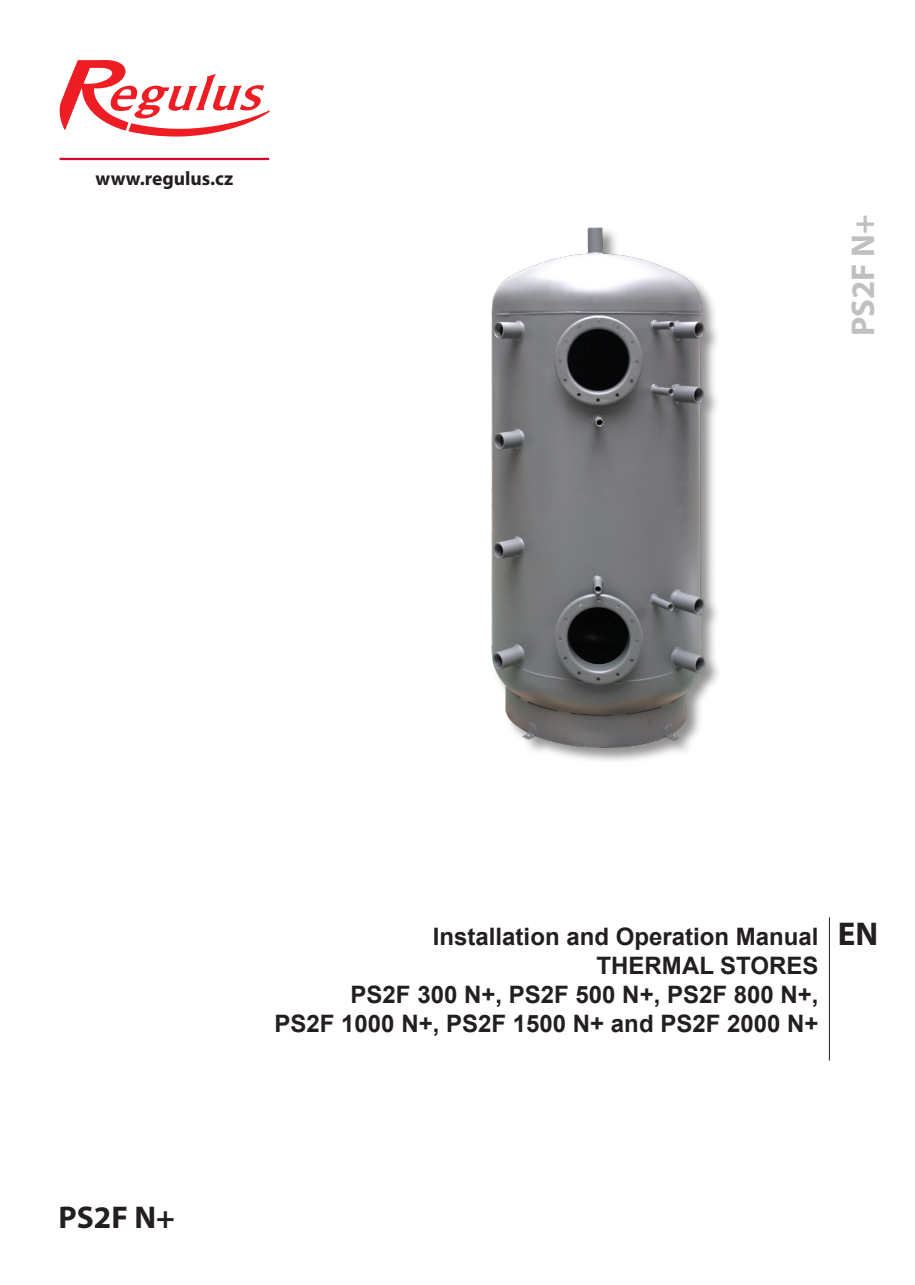
<style>
.page{position:relative;width:915px;height:1285px;background:#fff}
.page>*{position:absolute;margin:0;border:0;box-sizing:border-box;transform-origin:0 0}
.t1{font:700 33px "Myriad Pro";color:#c0c0c0}
.t2{font:700 33px "Myriad Pro";color:#231f20}
.t3{font:700 31.5px "Myriad Pro";color:#231f20}
.t4{font:700 24px/28.8px "Arial";color:#231f20;text-align:right}
.t5{font:700 19.5px "Myriad Pro";color:#231f20}
</style>
<div class="page">
<svg style="left:60px;top:60px;width:209px;height:76px"></svg>
<hr style="left:60px;top:158px;width:209px;height:2px;background:#d6002d">
<hr style="left:828px;top:917px;width:1px;height:143px;background:#231f20">
<div style="left:491px;top:227px;width:230px;height:536px;background:#231f20;opacity:.5"></div>
<img style="left:491px;top:227px;width:218px;height:526px">
<p class="t5" style="left:95px;top:165px;width:139px">www.regulus.cz</p>
<p class="t1" style="left:841px;top:336px;width:123px;rotate:-90deg">PS2F N+</p>
<p class="t3" style="left:58px;top:1196px;width:118px">PS2F N+</p>
<p class="t4" style="left:432px;top:922px;width:387px">Installation and Operation Manual</p>
<p class="t2" style="left:837px;top:911px;width:42px">EN</p>
<p class="t4" style="left:596px;top:951px;width:223px">THERMAL STORES</p>
<p class="t4" style="left:274px;top:980px;width:545px">PS2F 300 N+, PS2F 500 N+, PS2F 800 N+,<br>PS2F 1000 N+, PS2F 1500 N+ and PS2F 2000 N+</p>
</div>
